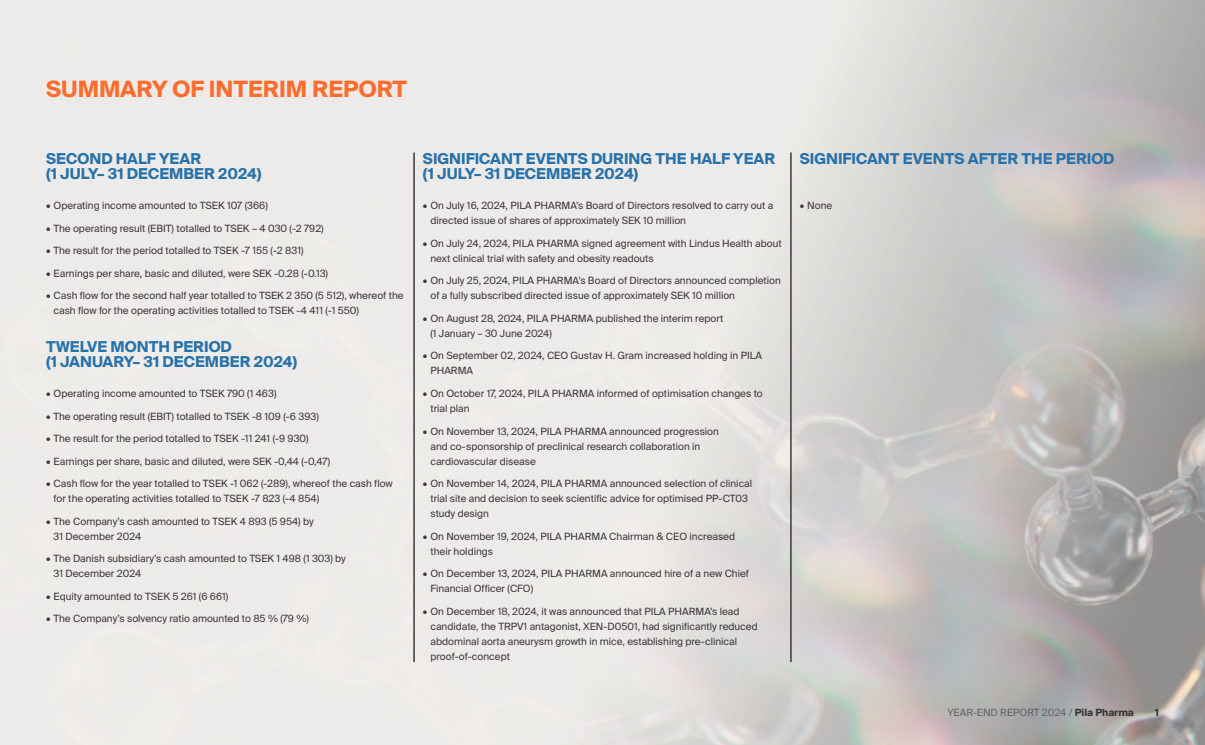
<style>
.page{position:relative;width:1205px;height:745px;background:#fff}
.page>*{position:absolute;margin:0;border:0;box-sizing:border-box;transform-origin:0 0}
.PP_H1_UK{font:700 22.5px "Suisse Intl";color:#ff6d2d}
.QPP_H2_UK{font:700 15px/15px "Suisse Intl";color:#2772ab}
.t1{font:10px/15px "Suisse Intl";color:#3b3838}
.t2{font:10px "Suisse Intl";color:#646464}
.t3{font:700 10px "Suisse Intl";color:#353535}
.s1{font-weight:700;color:#353535}
</style>
<div class="page">
<img style="left:0;top:0;width:1205px;height:744px">
<hr style="left:414px;top:152px;width:1px;height:509px;background:#3b3838">
<hr style="left:790px;top:152px;width:1px;height:509px;background:#3b3838">
<p class="PP_H1_UK" style="left:46px;top:76px;width:363px">SUMMARY OF INTERIM REPORT</p>
<p class="QPP_H2_UK" style="left:46px;top:151px;width:157px">SECOND HALF YEAR</p>
<p class="QPP_H2_UK" style="left:46px;top:166px;width:217px">(1 JULY– 31 DECEMBER 2024)</p>
<p class="t1" style="left:46px;top:198px;width:223px">• Operating income amounted to TSEK 107 (366)</p>
<p class="t1" style="left:46px;top:221px;width:279px">• The operating result (EBIT) totalled to TSEK – 4 030 (-2 792)</p>
<p class="t1" style="left:46px;top:243px;width:259px">• The result for the period totalled to TSEK -7 155 (-2 831)</p>
<p class="t1" style="left:46px;top:266px;width:283px">• Earnings per share, basic and diluted, were SEK -0.28 (-0.13)</p>
<p class="t1" style="left:54px;top:288px;width:352px;text-indent:-8px">• Cash flow for the second half year totalled to TSEK 2 350 (5 512), whereof the cash flow for the operating activities totalled to TSEK -4 411 (-1 550)</p>
<p class="QPP_H2_UK" style="left:46px;top:339px;width:187px">TWELVE MONTH PERIOD</p>
<p class="QPP_H2_UK" style="left:46px;top:354px;width:253px">(1 JANUARY– 31 DECEMBER 2024)</p>
<p class="t1" style="left:46px;top:386px;width:232px">• Operating income amounted to TSEK 790 (1 463)</p>
<p class="t1" style="left:46px;top:408px;width:274px">• The operating result (EBIT) totalled to TSEK -8 109 (-6 393)</p>
<p class="t1" style="left:46px;top:431px;width:264px">• The result for the period totalled to TSEK -11 241 (-9 930)</p>
<p class="t1" style="left:46px;top:453px;width:286px">• Earnings per share, basic and diluted, were SEK -0,44 (-0,47)</p>
<p class="t1" style="left:54px;top:476px;width:341px;text-indent:-8px">• Cash flow for the year totalled to TSEK -1 062 (-289), whereof the cash flow for the operating activities totalled to TSEK -7 823 (-4 854)</p>
<p class="t1" style="left:54px;top:513px;width:262px;text-indent:-8px">• The Company’s cash amounted to TSEK 4 893 (5 954) by<br>31 December 2024</p>
<p class="t1" style="left:54px;top:551px;width:294px;text-indent:-8px">• The Danish subsidiary’s cash amounted to TSEK 1 498 (1 303) by<br>31 December 2024</p>
<p class="t1" style="left:46px;top:588px;width:184px">• Equity amounted to TSEK 5 261 (6 661)</p>
<p class="t1" style="left:46px;top:611px;width:264px">• The Company’s solvency ratio amounted to 85 % (79 %)</p>
<p class="QPP_H2_UK" style="left:423px;top:151px;width:354px">SIGNIFICANT EVENTS DURING THE HALF YEAR (1 JULY– 31 DECEMBER 2024)</p>
<p class="t1" style="left:430px;top:198px;width:345px;text-indent:-8px">• On July 16, 2024, PILA PHARMA’s Board of Directors resolved to carry out a directed issue of shares of approximately SEK 10 million</p>
<p class="t1" style="left:430px;top:236px;width:353px;text-indent:-8px">• On July 24, 2024, PILA PHARMA signed agreement with Lindus Health about next clinical trial with safety and obesity readouts</p>
<p class="t1" style="left:430px;top:273px;width:352px;text-indent:-8px">• On July 25, 2024, PILA PHARMA’s Board of Directors announced completion of a fully subscribed directed issue of approximately SEK 10 million</p>
<p class="t1" style="left:430px;top:311px;width:294px;text-indent:-8px">• On August 28, 2024, PILA PHARMA published the interim report (1 January – 30 June 2024)</p>
<p class="t1" style="left:430px;top:348px;width:333px;text-indent:-8px">• On September 02, 2024, CEO Gustav H. Gram increased holding in PILA<br>PHARMA</p>
<p class="t1" style="left:430px;top:386px;width:334px;text-indent:-8px">• On October 17, 2024, PILA PHARMA informed of optimisation changes to trial plan</p>
<p class="t1" style="left:430px;top:423px;width:290px;text-indent:-8px">• On November 13, 2024, PILA PHARMA announced progression and co-sponsorship of preclinical research collaboration in cardiovascular disease</p>
<p class="t1" style="left:430px;top:476px;width:323px;text-indent:-8px">• On November 14, 2024, PILA PHARMA announced selection of clinical trial site and decision to seek scientific advice for optimised PP-CT03 study design</p>
<p class="t1" style="left:430px;top:528px;width:306px;text-indent:-8px">• On November 19, 2024, PILA PHARMA Chairman &amp; CEO increased their holdings</p>
<p class="t1" style="left:430px;top:566px;width:320px;text-indent:-8px">• On December 13, 2024, PILA PHARMA announced hire of a new Chief<br>Financial Officer (CFO)</p>
<p class="t1" style="left:430px;top:603px;width:329px;text-indent:-8px">• On December 18, 2024, it was announced that PILA PHARMA’s lead candidate, the TRPV1 antagonist, XEN-D0501, had significantly reduced abdominal aorta aneurysm growth in mice, establishing pre-clinical proof-of-concept</p>
<p class="QPP_H2_UK" style="left:800px;top:151px;width:316px">SIGNIFICANT EVENTS AFTER THE PERIOD</p>
<p class="t1" style="left:800px;top:198px;width:34px">• None</p>
<p class="t2" style="left:947px;top:706px;width:188px">YEAR-END REPORT 2024 / <span class="s1">Pila Pharma</span></p>
<p class="t3" style="left:1155px;top:706px;width:6px">1</p>
</div>
